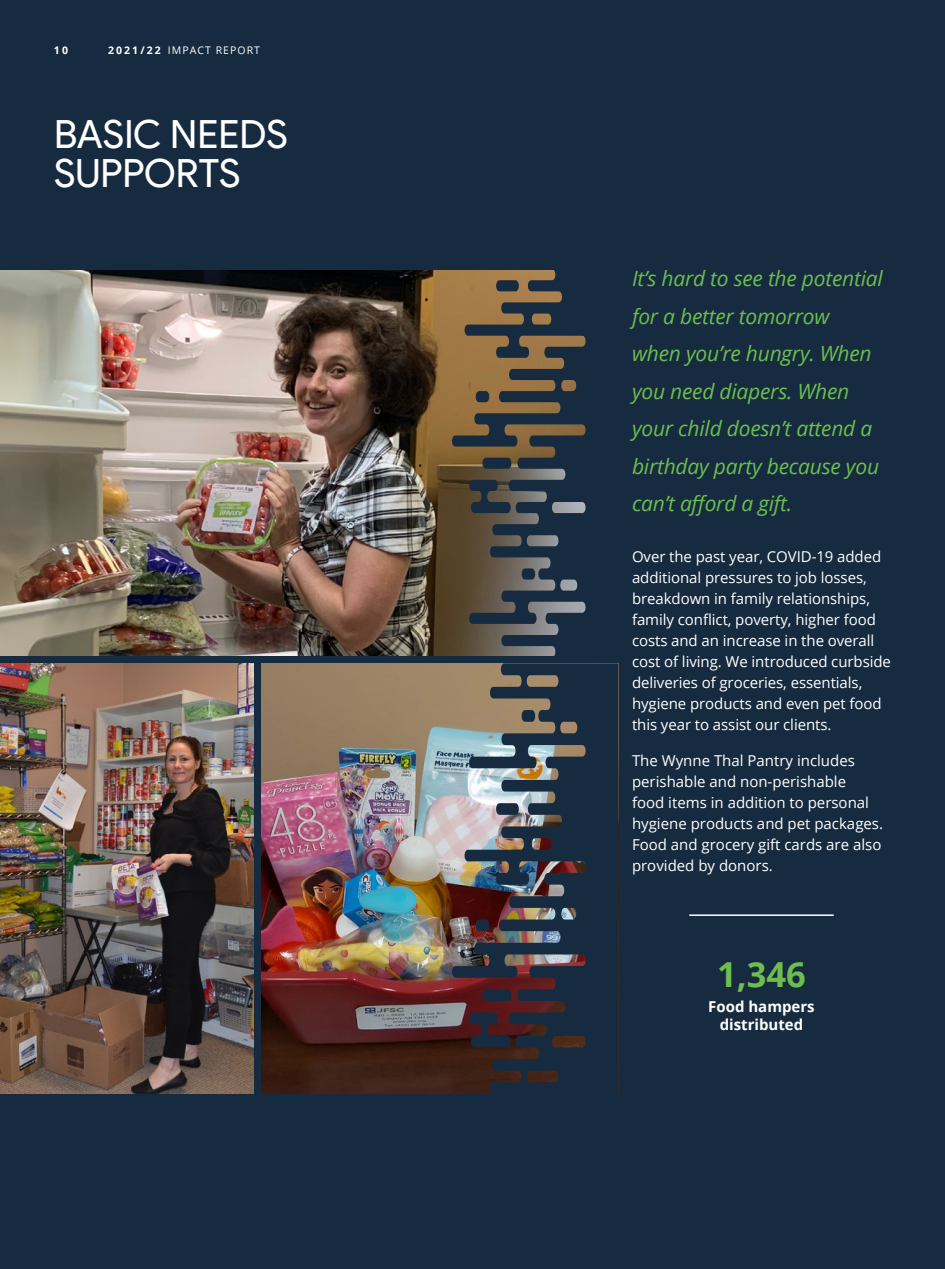
<style>
.page{position:relative;width:945px;height:1269px;background:#162b3f}
.page>*{position:absolute;margin:0;border:0;box-sizing:border-box;transform-origin:0 0}
.t1{font:39px/39px "Product Sans";color:#fff}
.t2{font:700 34.5px "Open Sans";color:#6dbe4f}
.t3{font:italic 21px/37.5px "Open Sans";letter-spacing:-.01em;color:#6dbe4f}
.t4{font:15px/21px "Open Sans";letter-spacing:-.005em;color:#fff}
.t5{font:700 15px/18px "Open Sans";color:#fff;text-align:center}
.t6{font:10.5px "Open Sans";letter-spacing:.1em;color:#fff}
.t7{font:700 10.5px "Open Sans";color:#fff}
.s1{font-weight:700}
</style>
<div class="page">
<img style="left:261px;top:663px;width:191px;height:431px">
<img style="left:0;top:663px;width:254px;height:431px">
<img style="left:452px;top:663px;width:166px;height:431px">
<img style="left:0;top:270px;width:452px;height:386px">
<svg style="left:452px;top:270px;width:134px;height:386px"></svg>
<hr style="left:689px;top:914px;width:145px;height:2px;background:#fff">
<p class="t7" style="left:54px;top:43px;width:16px">10</p>
<p class="t6" style="left:108px;top:43px;width:154px"><span class="s1">2021/22</span> IMPACT REPORT</p>
<h1 class="t1" style="left:54px;top:116px;width:236px">BASIC NEEDS<br>SUPPORTS</h1>
<h3 class="t3" style="left:632px;top:259px;width:252px">It’s hard to see the potential for a better tomorrow when you’re hungry. When you need diapers. When your child doesn’t attend a birthday party because you can’t afford a gift.</h3>
<p class="t4" style="left:632px;top:546px;width:261px">Over the past year, COVID-19 added additional pressures to job losses, breakdown in family relationships, family conflict, poverty, higher food costs and an increase in the overall cost of living. We introduced curbside deliveries of groceries, essentials, hygiene products and even pet food this year to assist our clients.</p>
<p class="t4" style="left:632px;top:750px;width:253px">The Wynne Thal Pantry includes perishable and non-perishable<br>food items in addition to personal hygiene products and pet packages.<br>Food and grocery gift cards are also provided by donors.</p>
<h2 class="t2" style="left:717px;top:950px;width:90px">1,346</h2>
<p class="t5" style="left:708px;top:997px;width:108px">Food hampers distributed</p>
</div>
